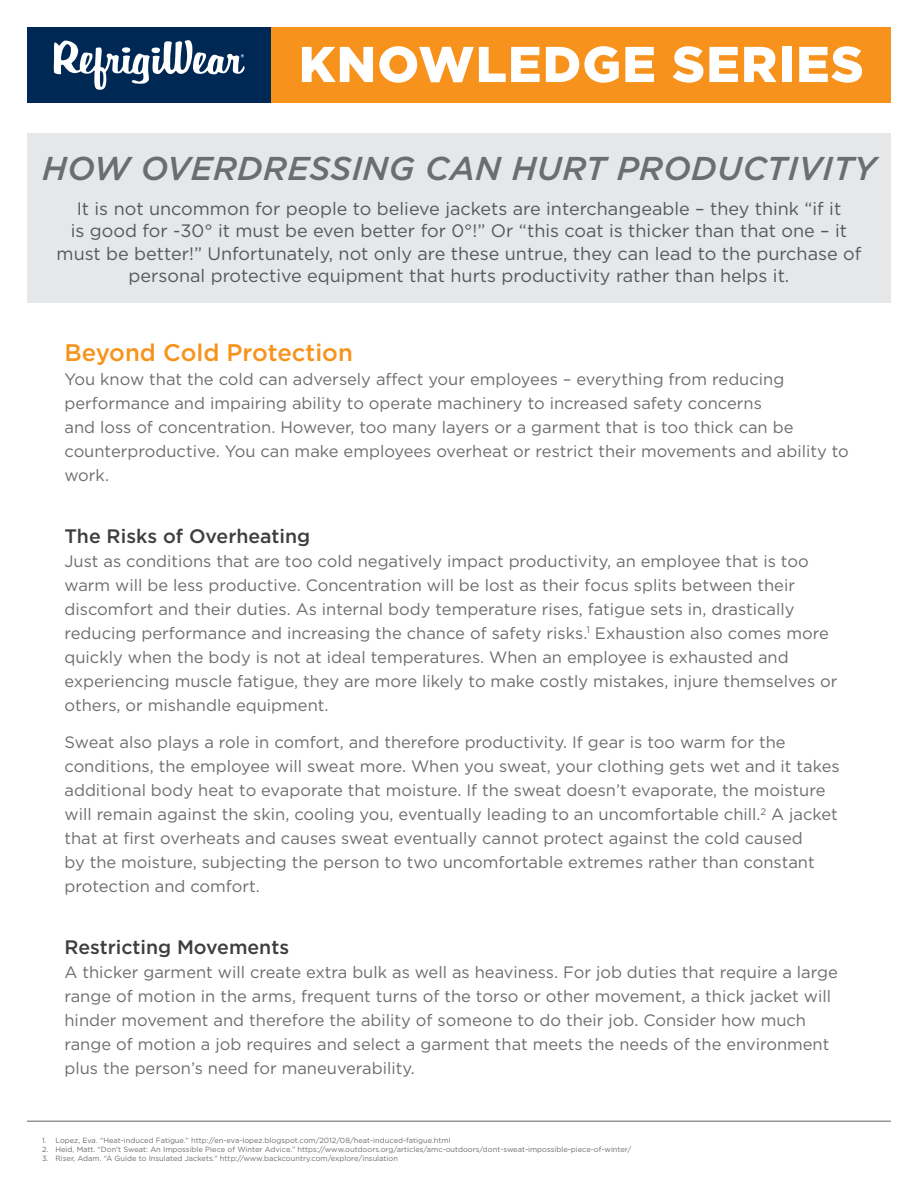
<style>
.page{position:relative;width:918px;height:1188px;background:#fff}
.page>*{position:absolute;margin:0;border:0;box-sizing:border-box;transform-origin:0 0}
.t1{font:900 50.25px "Gotham";letter-spacing:.025em;color:#fff}
.t2{font:italic 500 33px "Gotham";letter-spacing:.01em;color:#6c6d70}
.t3{font:500 24px "Gotham";color:#f7931d}
.t4{font:500 19.5px "Gotham";color:#3e3e3f}
.t5{font:18px/22.5px "Gotham";color:#57585a;text-align:center}
.t6{font:16.5px/24px "Gotham";color:#6c6d70}
.t7{font:7.5px "Gotham";color:#6c6d70}
</style>
<div class="page">
<div style="left:27px;top:27px;width:244px;height:76px;background:#002855"></div>
<div style="left:271px;top:27px;width:620px;height:76px;background:#f7931d"></div>
<svg style="left:54px;top:40px;width:191px;height:50px"></svg>
<div style="left:27px;top:133px;width:864px;height:169px;background:#e6e7e9"></div>
<hr style="left:27px;top:1121px;width:864px;height:1px;background:#939598">
<p class="t1" style="left:299px;top:30px;width:566px">KNOWLEDGE SERIES</p>
<p class="t2" style="left:42px;top:146px;width:835px">HOW OVERDRESSING CAN HURT PRODUCTIVITY</p>
<p class="t5" style="left:57px;top:197px;width:806px">It is not uncommon for people to believe jackets are interchangeable – they think “if it<br>is good for -30° it must be even better for 0°!” Or “this coat is thicker than that one – it must be better!” Unfortunately, not only are these untrue, they can lead to the purchase of personal protective equipment that hurts productivity rather than helps it.</p>
<p class="t3" style="left:64px;top:337px;width:290px">Beyond Cold Protection</p>
<p class="t6" style="left:64px;top:367px;width:786px">You know that the cold can adversely affect your employees – everything from reducing performance and impairing ability to operate machinery to increased safety concerns<br>and loss of concentration. However, too many layers or a garment that is too thick can be counterproductive. You can make employees overheat or restrict their movements and ability to work.</p>
<p class="t4" style="left:64px;top:523px;width:247px">The Risks of Overheating</p>
<p class="t6" style="left:64px;top:548px;width:775px">Just as conditions that are too cold negatively impact productivity, an employee that is too warm will be less productive. Concentration will be lost as their focus splits between their discomfort and their duties. As internal body temperature rises, fatigue sets in, drastically reducing performance and increasing the chance of safety risks.<sup>1</sup> Exhaustion also comes more quickly when the body is not at ideal temperatures. When an employee is exhausted and experiencing muscle fatigue, they are more likely to make costly mistakes, injure themselves or others, or mishandle equipment.</p>
<p class="t6" style="left:64px;top:730px;width:777px">Sweat also plays a role in comfort, and therefore productivity. If gear is too warm for the conditions, the employee will sweat more. When you sweat, your clothing gets wet and it takes additional body heat to evaporate that moisture. If the sweat doesn’t evaporate, the moisture will remain against the skin, cooling you, eventually leading to an uncomfortable chill.<sup>2</sup> A jacket that at first overheats and causes sweat eventually cannot protect against the cold caused<br>by the moisture, subjecting the person to two uncomfortable extremes rather than constant protection and comfort.</p>
<p class="t4" style="left:64px;top:934px;width:226px">Restricting Movements</p>
<p class="t6" style="left:64px;top:959px;width:775px">A thicker garment will create extra bulk as well as heaviness. For job duties that require a large range of motion in the arms, frequent turns of the torso or other movement, a thick jacket will hinder movement and therefore the ability of someone to do their job. Consider how much range of motion a job requires and select a garment that meets the needs of the environment plus the person’s need for maneuverability.</p>
<p class="t7" style="left:42px;top:1136px;width:410px">1. Lopez, Eva. “Heat-induced Fatigue.” http://en-eva-lopez.blogspot.com/2012/08/heat-induced-fatigue.html</p>
<p class="t7" style="left:42px;top:1145px;width:591px">2. Heid, Matt. “Don’t Sweat: An Impossible Piece of Winter Advice.” https://www.outdoors.org/articles/amc-outdoors/dont-sweat-impossible-piece-of-winter/</p>
<p class="t7" style="left:42px;top:1154px;width:358px">3. Riser, Adam. “A Guide to Insulated Jackets.” http://www.backcountry.com/explore/insulation</p>
</div>
